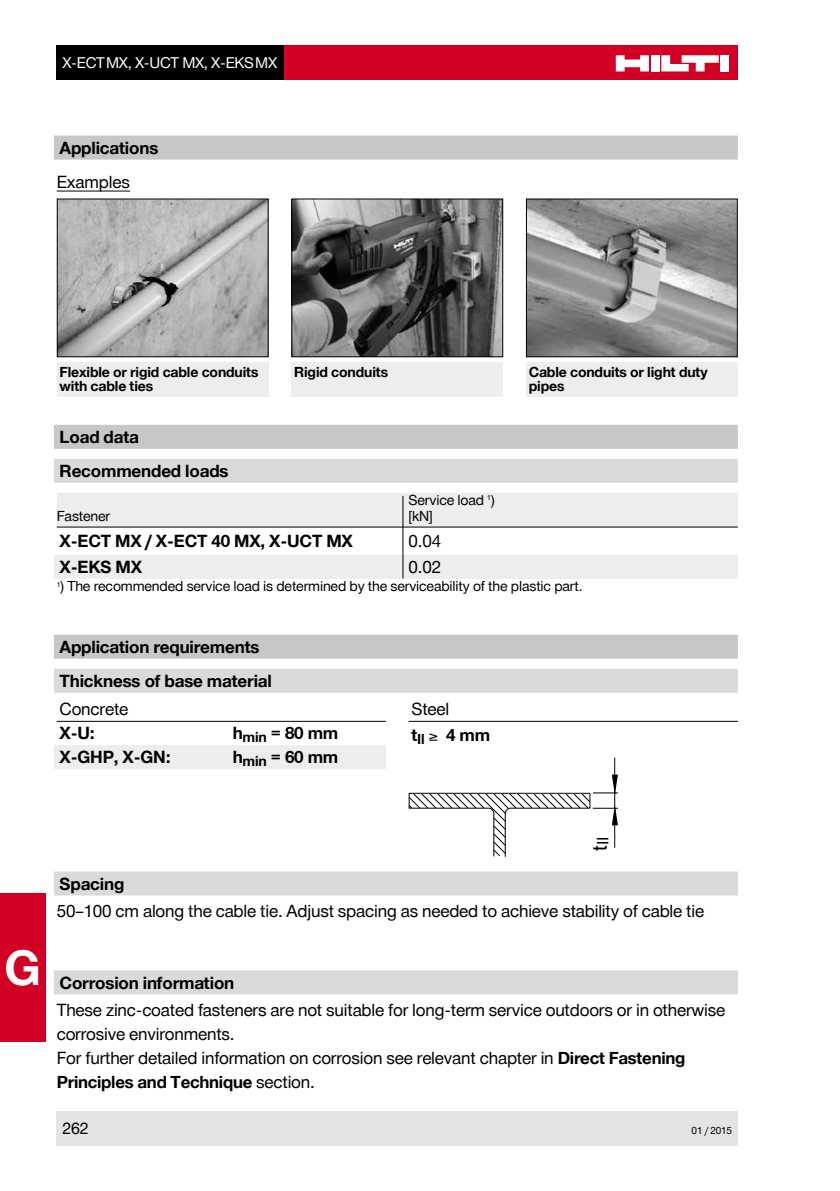
<style>
.page{position:relative;width:840px;height:1191px;background:#fff}
.page>*{position:absolute;margin:0;border:0;box-sizing:border-box;transform-origin:0 0}
.t1{font:700 48px "Hilti";color:#fff}
.t2{font:17px/24px "Hilti";letter-spacing:-.01em;color:#000}
.t3{font:700 17px "Hilti";letter-spacing:-.01em;color:#000}
.t4{font:700 16.8px "Hilti";letter-spacing:-.015em;color:#000}
.t5{font:16px "Hilti";color:#000}
.t6{font:16px "Arial";color:#000}
.t7{font:15px "Hilti";letter-spacing:-.02em;color:#fff}
.t8{font:14px "Hilti";letter-spacing:-.01em;color:#000}
.t9{font:700 14px/14px "Hilti";letter-spacing:-.01em;color:#000}
.t10{font:10px "Hilti";letter-spacing:-.015em;color:#000}
.s1{font-weight:700}
.s2{font-size:20px}
.s3{font-weight:700;font-size:16.8px}
.s4{font-weight:400;font-size:17px}
</style>
<div class="page">
<div style="left:54px;top:459px;width:683px;height:24px;background:#d9dadb"></div>
<div style="left:54px;top:425px;width:683px;height:24px;background:#c6c7c8"></div>
<div style="left:57px;top:493px;width:680px;height:18px;background:#eceded"></div>
<div style="left:57px;top:511px;width:680px;height:16px;background:#eceded"></div>
<hr style="left:57px;top:527px;width:680px;height:1px;background:#000">
<div style="left:54px;top:555px;width:683px;height:24px;background:#eceded"></div>
<div style="left:283px;top:45px;width:454px;height:34px;background:#d20024"></div>
<div style="left:650px;top:55px;width:9px;height:16px;background:#fff"></div>
<div style="left:720px;top:55px;width:9px;height:16px;background:#fff"></div>
<svg style="left:615px;top:55px;width:33px;height:16px"></svg>
<svg style="left:661px;top:55px;width:57px;height:16px"></svg>
<div style="left:57px;top:45px;width:226px;height:34px;background:#000"></div>
<div style="left:57px;top:1111px;width:680px;height:34px;background:#e3e4e4"></div>
<div style="left:0;top:893px;width:45px;height:149px;background:#d20024"></div>
<div style="left:57px;top:675px;width:680px;height:22px;background:linear-gradient(to right,#fff,#fff)"></div>
<div style="left:54px;top:668px;width:683px;height:24px;background:#d9dadb"></div>
<div style="left:54px;top:634px;width:683px;height:24px;background:#c6c7c8"></div>
<hr style="left:57px;top:721px;width:329px;height:1px;background:#000">
<div style="left:54px;top:745px;width:332px;height:24px;background:#eceded"></div>
<hr style="left:408px;top:721px;width:329px;height:1px;background:#000">
<hr style="left:614px;top:757px;width:1px;height:91px;background:#000">
<svg style="left:408px;top:774px;width:209px;height:82px"></svg>
<div style="left:54px;top:871px;width:683px;height:24px;background:#d9dadb"></div>
<div style="left:54px;top:970px;width:683px;height:24px;background:#d9dadb"></div>
<hr style="left:402px;top:496px;width:1px;height:82px;background:#000">
<hr style="left:57px;top:191px;width:73px;height:1px;background:#000">
<div style="left:54px;top:136px;width:683px;height:24px;background:#c6c7c8"></div>
<img style="left:59px;top:200px;width:207px;height:155px">
<div style="left:57px;top:198px;width:211px;height:159px;border:1px solid #000"></div>
<img style="left:293px;top:200px;width:208px;height:155px">
<div style="left:291px;top:198px;width:212px;height:159px;border:1px solid #000"></div>
<div style="left:57px;top:363px;width:211px;height:34px;background:#eceded"></div>
<div style="left:291px;top:363px;width:212px;height:34px;background:#eceded"></div>
<img style="left:527px;top:200px;width:208px;height:155px">
<div style="left:525px;top:198px;width:212px;height:159px;border:1px solid #000"></div>
<div style="left:525px;top:363px;width:212px;height:34px;background:#eceded"></div>
<p class="t7" style="left:62px;top:54px;width:216px">X-ECTMX, X-UCT MX, X-EKSMX</p>
<p class="t3" style="left:60px;top:138px;width:100px">Applications</p>
<p class="t2" style="left:57px;top:170px;width:75px">Examples</p>
<p class="t9" style="left:60px;top:365px;width:200px">Flexible or rigid cable conduits with cable ties</p>
<p class="t9" style="left:294px;top:365px;width:95px">Rigid conduits</p>
<p class="t9" style="left:528px;top:365px;width:180px">Cable conduits or light duty pipes</p>
<p class="t3" style="left:60px;top:427px;width:81px">Load data</p>
<p class="t3" style="left:60px;top:461px;width:170px">Recommended loads</p>
<p class="t8" style="left:408px;top:492px;width:87px">Service load <sup>1</sup>)</p>
<p class="t8" style="left:57px;top:508px;width:55px">Fastener</p>
<p class="t8" style="left:408px;top:508px;width:26px">[kN]</p>
<p class="t3" style="left:60px;top:531px;width:295px">X-ECT MX / X-ECT 40 MX, X-UCT MX</p>
<p class="t2" style="left:408px;top:529px;width:34px">0.04</p>
<p class="t3" style="left:60px;top:557px;width:84px">X-EKS MX</p>
<p class="t2" style="left:408px;top:555px;width:34px">0.02</p>
<p class="t8" style="left:57px;top:578px;width:527px"><sup>1</sup>) The recommended service load is determined by the serviceability of the plastic part.</p>
<p class="t3" style="left:60px;top:637px;width:201px">Application requirements</p>
<p class="t3" style="left:60px;top:671px;width:214px">Thickness of base material</p>
<p class="t2" style="left:60px;top:697px;width:70px">Concrete<br><span class="s1">X-U:</span></p>
<p class="t3" style="left:232px;top:723px;width:107px">h<sub>min</sub> = 80 mm</p>
<p class="t3" style="left:60px;top:747px;width:112px">X-GHP, X-GN:</p>
<p class="t3" style="left:232px;top:747px;width:107px">h<sub>min</sub> = 60 mm</p>
<p class="t2" style="left:411px;top:696px;width:80px;line-height:26px">Steel<br><span class="s1">t</span><sub>Il</sub> ≥ <span class="s1">4 mm</span></p>
<p class="t1" style="left:4px;top:940px;width:38px">G</p>
<p class="t6" style="left:592px;top:850px;width:16px;rotate:-90deg"><span class="s2">t</span>II</p>
<p class="t2" style="left:57px;top:870px;width:648px;line-height:26.8px"><span class="s1">Spacing<br></span>50–100 cm along the cable tie. Adjust spacing as needed to achieve stability of cable tie</p>
<p class="t2" style="left:57px;top:969px;width:669px;line-height:26.8px"><span class="s1">Corrosion information<br></span>These zinc-coated fasteners are not suitable for long-term service outdoors or in otherwise</p>
<p class="t2" style="left:57px;top:1021px;width:630px">corrosive environments.<br>For further detailed information on corrosion see relevant chapter in <span class="s3">Direct Fastening</span></p>
<p class="t4" style="left:57px;top:1072px;width:259px">Principles and Technique <span class="s4">section.</span></p>
<p class="t5" style="left:62px;top:1119px;width:28px">262</p>
<p class="t10" style="left:691px;top:1125px;width:42px">01 / 2015</p>
</div>
